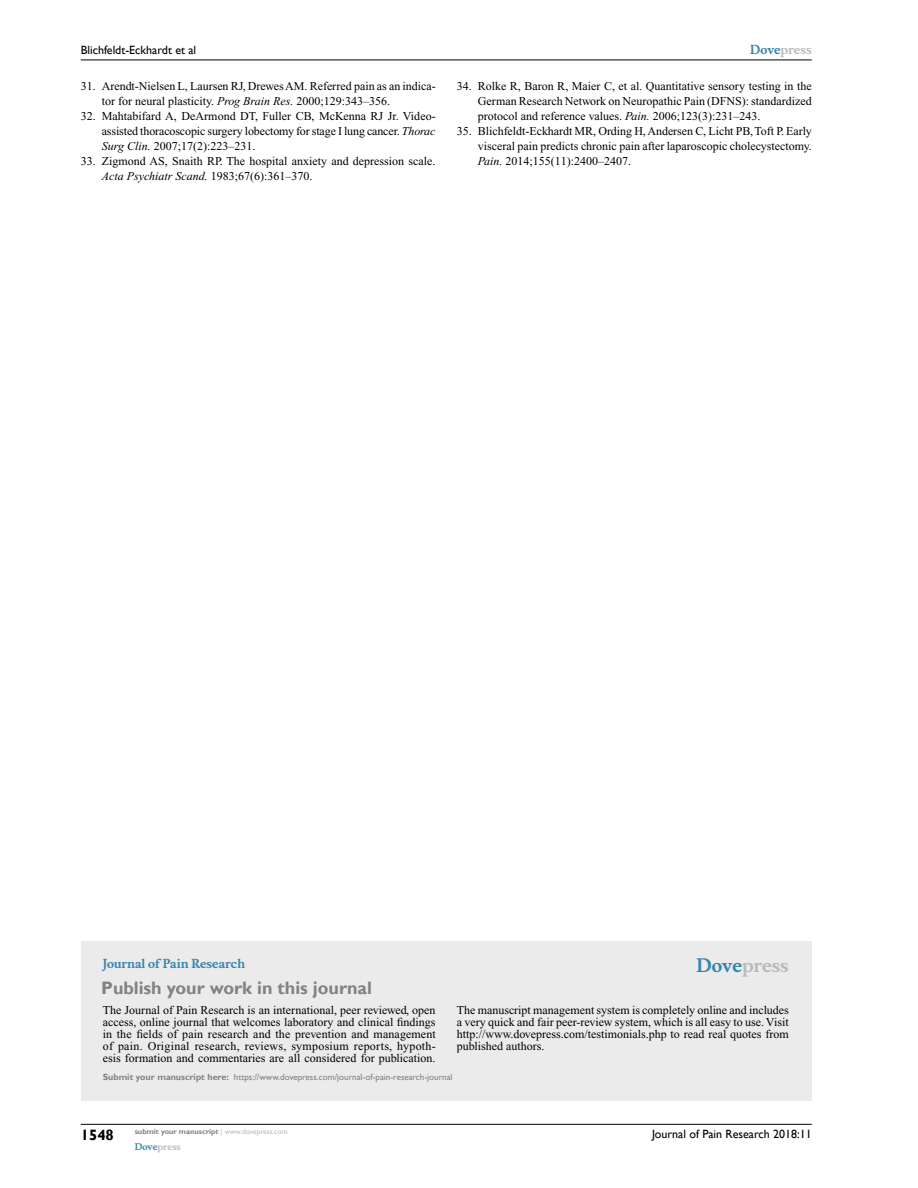
<style>
.page{position:relative;width:918px;height:1188px;background:#fff}
.page>*{position:absolute;margin:0;border:0;box-sizing:border-box;transform-origin:0 0}
.t1{font:700 18px "Gill Sans";color:#808285}
.t2{font:700 18px "Musee";color:#b8babc}
.t3{font:700 15px "Gill Sans";color:#000}
.t4{font:12px/15px "Times New Roman";color:#000;text-align:justify}
.t5{font:12px "Gill Sans";color:#000}
.t6{font:700 12px "Musee";color:#3785ad}
.t7{font:700 12px "Musee";color:#b8babc}
.t8{font:9px "Gill Sans";color:#808285}
.t9{font:700 9px "Musee";color:#b8babc}
.t10{font:700 7.5px "Gill Sans";color:#808285}
.s1{font-style:italic}
.s2{color:#3785ad}
.s3{font-weight:700}
.s4{font-weight:400;color:#b8babc}
</style>
<div class="page">
<div style="left:81px;top:941px;width:731px;height:159px;background:#ebebec"></div>
<hr style="left:81px;top:1124px;width:731px;height:1px;background:#000">
<hr style="left:81px;top:60px;width:731px;height:1px;background:#000">
<p class="t5" style="left:81px;top:43px;width:117px">Blichfeldt-Eckhardt et al</p>
<p class="t4" style="left:102px;top:79px;width:335px;text-indent:-21px">31. Arendt-Nielsen L, Laursen RJ, Drewes AM. Referred pain as an indica&shy;tor for neural plasticity. <span class="s1">Prog Brain Res.</span> 2000;129:343–356.</p>
<p class="t4" style="left:102px;top:109px;width:335px;text-indent:-21px">32. Mahtabifard A, DeArmond DT, Fuller CB, McKenna RJ Jr. Video&shy;assisted thoracoscopic surgery lobectomy for stage I lung cancer. <span class="s1">Thorac Surg Clin.</span> 2007;17(2):223–231.</p>
<p class="t4" style="left:102px;top:154px;width:335px;text-indent:-21px">33. Zigmond AS, Snaith RP. The hospital anxiety and depression scale.<br><span class="s1">Acta Psychiatr Scand.</span> 1983;67(6):361–370.</p>
<p class="t7" style="left:750px;top:43px;width:63px"><span class="s2">Dove</span>press</p>
<p class="t4" style="left:478px;top:79px;width:335px;text-indent:-21px">34. Rolke R, Baron R, Maier C, et al. Quantitative sensory testing in the German Research Network on Neuropathic Pain (DFNS): standardized protocol and reference values. <span class="s1">Pain.</span> 2006;123(3):231–243.</p>
<p class="t4" style="left:478px;top:124px;width:335px;text-indent:-21px">35. Blichfeldt-Eckhardt MR, Ording H, Andersen C, Licht PB, Toft P. Early visceral pain predicts chronic pain after laparoscopic cholecystectomy.<br><span class="s1">Pain.</span> 2014;155(11):2400–2407.</p>
<p class="t6" style="left:103px;top:956px;width:144px">Journal of Pain Research</p>
<h1 class="t1" style="left:101px;top:977px;width:272px">Publish your work in this journal</h1>
<h1 class="t2" style="left:697px;top:955px;width:94px"><span class="s2">Dove</span>press</h1>
<p class="t4" style="left:103px;top:1004px;width:335px;line-height:12px">The Journal of Pain Research is an international, peer reviewed, open access, online journal that welcomes laboratory and clinical findings in the fields of pain research and the prevention and management of pain. Original research, reviews, symposium reports, hypoth&shy;esis formation and commentaries are all considered for publication.</p>
<p class="t4" style="left:457px;top:1004px;width:334px;line-height:12px">The manuscript management system is completely online and includes a very quick and fair peer-review system, which is all easy to use. Visit http://www.dovepress.com/testimonials.php to read real quotes from published authors.</p>
<p class="t8" style="left:103px;top:1072px;width:351px"><span class="s3">Submit your manuscript here:</span> https://www.dovepress.com/journal-of-pain-research-journal</p>
<p class="t3" style="left:81px;top:1126px;width:35px">1548</p>
<p class="t10" style="left:135px;top:1127px;width:154px">submit your manuscript <span class="s4">| www.dovepress.com</span></p>
<p class="t9" style="left:135px;top:1141px;width:48px"><span class="s2">Dove</span>press</p>
<p class="t5" style="left:652px;top:1127px;width:161px">Journal of Pain Research 2018:11</p>
</div>
